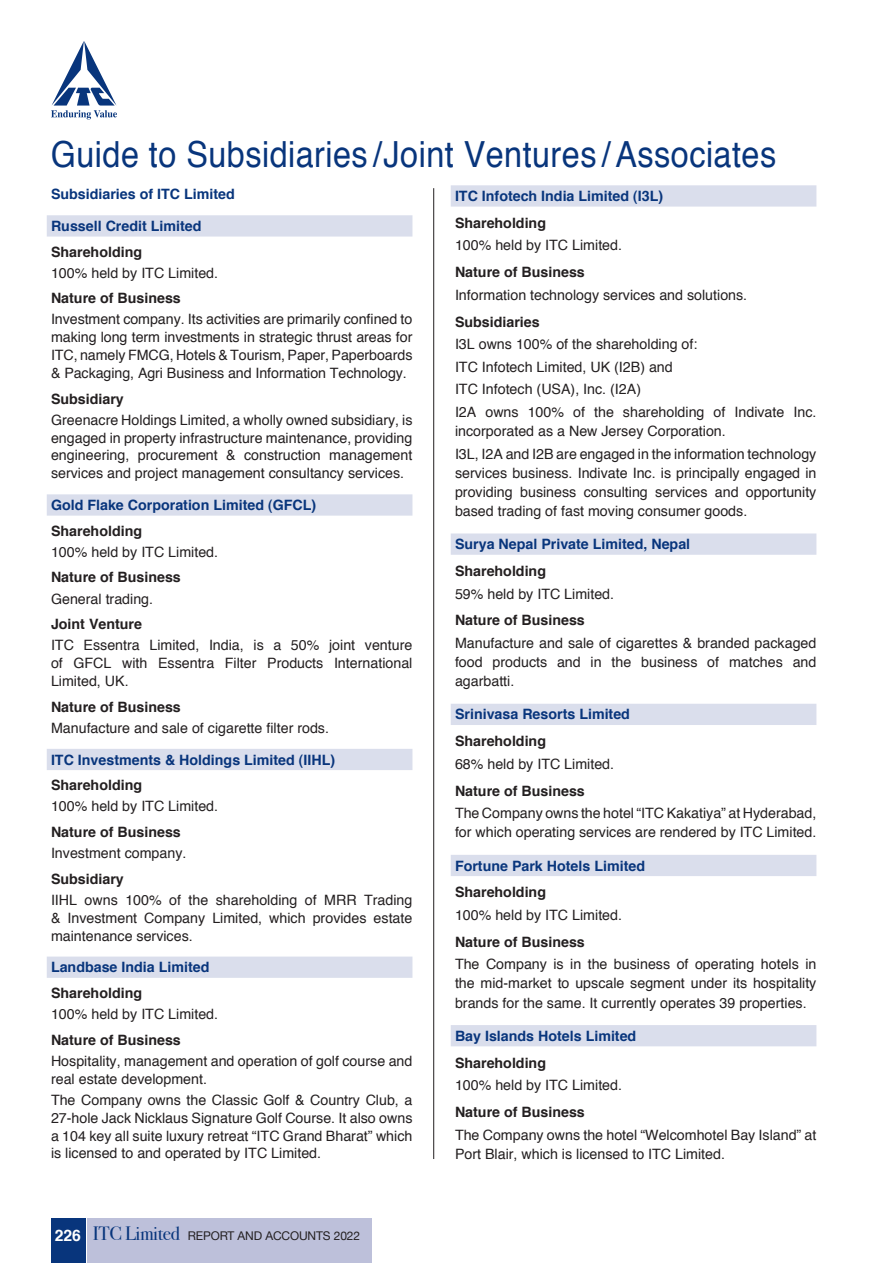
<style>
.page{position:relative;width:893px;height:1263px;background:#fff}
.page>*{position:absolute;margin:0;border:0;box-sizing:border-box;transform-origin:0 0}
.t1{font:36px "Helvetica";letter-spacing:.015em;color:#08357c;scale:.9 1}
.t2{font:14.25px/17.9px "Helvetica";color:#231f20}
.t3{font:700 14.25px/26.8px "Helvetica";color:#08357c}
.t4{font:12px "Helvetica Neue";letter-spacing:-.01em;color:#231f20}
.s1{color:#231f20}
.s2{font-weight:700}
.s3{font-family:"Helvetica";font-weight:700;font-size:15.75px;color:#fff}
.s4{font-family:"Bodoni Svty Two OSITCTT";font-size:19.35px;color:#08357c}
</style>
<div class="page">
<svg style="left:51px;top:41px;width:66px;height:78px"></svg>
<div style="left:47px;top:215px;width:365px;height:22px;background:#dadeec"></div>
<div style="left:47px;top:494px;width:365px;height:22px;background:#dadeec"></div>
<div style="left:47px;top:749px;width:365px;height:21px;background:#dadeec"></div>
<div style="left:47px;top:956px;width:365px;height:22px;background:#dadeec"></div>
<div style="left:451px;top:185px;width:365px;height:22px;background:#dadeec"></div>
<div style="left:451px;top:533px;width:365px;height:22px;background:#dadeec"></div>
<div style="left:451px;top:704px;width:365px;height:21px;background:#dadeec"></div>
<div style="left:451px;top:855px;width:365px;height:21px;background:#dadeec"></div>
<div style="left:451px;top:1025px;width:365px;height:21px;background:#dadeec"></div>
<hr style="left:433px;top:188px;width:1px;height:971px;background:#231f20">
<div style="left:87px;top:1218px;width:285px;height:45px;background:#bdc0da"></div>
<div style="left:51px;top:1218px;width:34px;height:45px;background:#08357c"></div>
<p class="t1" style="left:51px;top:132px;width:807px">Guide to Subsidiaries /Joint Ventures /Associates</p>
<p class="t3" style="left:51px;top:180px;width:185px">Subsidiaries of ITC Limited</p>
<p class="t3" style="left:51px;top:213px;width:152px;line-height:25.5px">Russell Credit Limited<br><span class="s1">Shareholding</span></p>
<p class="t2" style="left:51px;top:260px;width:169px;line-height:25.5px">100% held by ITC Limited.<br><span class="s2">Nature of Business</span></p>
<p class="t2" style="left:51px;top:310px;width:363px;text-align:justify">Investment company. Its activities are primarily confined to making long term investments in strategic thrust areas for ITC, namely FMCG, Hotels &amp; Tourism, Paper, Paperboards &amp; Packaging, Agri Business and Information Technology.</p>
<p class="t2" style="left:51px;top:387px;width:363px;line-height:21.3px"><span class="s2">Subsidiary<br></span>Greenacre Holdings Limited, a wholly owned subsidiary, is</p>
<p class="t2" style="left:51px;top:428px;width:363px;text-align:justify">engaged in property infrastructure maintenance, providing engineering, procurement &amp; construction management services and project management consultancy services.</p>
<p class="t3" style="left:51px;top:492px;width:267px;line-height:25.5px">Gold Flake Corporation Limited (GFCL)<br><span class="s1">Shareholding</span></p>
<p class="t2" style="left:51px;top:539px;width:169px;line-height:25.5px">100% held by ITC Limited.<br><span class="s2">Nature of Business</span></p>
<p class="t2" style="left:51px;top:585px;width:104px;line-height:25.5px">General trading.<br><span class="s2">Joint Venture</span></p>
<p class="t2" style="left:51px;top:636px;width:363px;text-align:justify">ITC Essentra Limited, India, is a 50% joint venture of GFCL with Essentra Filter Products International Limited, UK.</p>
<p class="t2" style="left:51px;top:695px;width:280px;line-height:21.3px"><span class="s2">Nature of Business<br></span>Manufacture and sale of cigarette filter rods.</p>
<p class="t3" style="left:51px;top:746px;width:286px;line-height:25.5px">ITC Investments &amp; Holdings Limited (IIHL)<br><span class="s1">Shareholding</span></p>
<p class="t2" style="left:51px;top:793px;width:169px;line-height:25.5px">100% held by ITC Limited.<br><span class="s2">Nature of Business</span></p>
<p class="t2" style="left:51px;top:840px;width:137px;line-height:25.5px">Investment company.<br><span class="s2">Subsidiary</span></p>
<p class="t2" style="left:51px;top:890px;width:363px;text-align:justify">IIHL owns 100% of the shareholding of MRR Trading &amp; Investment Company Limited, which provides estate maintenance services.</p>
<p class="t3" style="left:51px;top:954px;width:160px;line-height:25.5px">Landbase India Limited<br><span class="s1">Shareholding</span></p>
<p class="t2" style="left:51px;top:1001px;width:169px;line-height:25.5px">100% held by ITC Limited.<br><span class="s2">Nature of Business</span></p>
<p class="t2" style="left:51px;top:1051px;width:363px">Hospitality, management and operation of golf course and real estate development.</p>
<p class="t2" style="left:51px;top:1090px;width:363px;text-align:justify">The Company owns the Classic Golf &amp; Country Club, a 27-hole Jack Nicklaus Signature Golf Course. It also owns a 104 key all suite luxury retreat “ITC Grand Bharat” which is licensed to and operated by ITC Limited.</p>
<p class="t4" style="left:55px;top:1226px;width:307px"><span class="s3">226</span> <span class="s4">ITC Limited</span> REPORT AND ACCOUNTS 2022</p>
<p class="t3" style="left:455px;top:182px;width:210px">ITC Infotech India Limited (I3L)<br><span class="s1">Shareholding</span></p>
<p class="t2" style="left:455px;top:232px;width:169px;line-height:26.8px">100% held by ITC Limited.<br><span class="s2">Nature of Business</span></p>
<p class="t2" style="left:455px;top:281px;width:294px;line-height:26.8px">Information technology services and solutions.<br><span class="s2">Subsidiaries</span></p>
<p class="t2" style="left:455px;top:333px;width:363px;line-height:22.5px">I3L owns 100% of the shareholding of:<br>ITC Infotech Limited, UK (I2B) and<br>ITC Infotech (USA), Inc. (I2A)<br>I2A owns 100% of the shareholding of Indivate Inc.</p>
<p class="t2" style="left:455px;top:419px;width:363px;line-height:22.5px">incorporated as a New Jersey Corporation.<br>I3L, I2A and I2B are engaged in the information technology</p>
<p class="t2" style="left:455px;top:463px;width:363px;line-height:19.2px;text-align:justify">services business. Indivate Inc. is principally engaged in providing business consulting services and opportunity based trading of fast moving consumer goods.</p>
<p class="t3" style="left:455px;top:530px;width:237px">Surya Nepal Private Limited, Nepal<br><span class="s1">Shareholding</span></p>
<p class="t2" style="left:455px;top:580px;width:161px;line-height:26.8px">59% held by ITC Limited.<br><span class="s2">Nature of Business</span></p>
<p class="t2" style="left:455px;top:633px;width:363px;line-height:19.2px;text-align:justify">Manufacture and sale of cigarettes &amp; branded packaged food products and in the business of matches and agarbatti.</p>
<p class="t3" style="left:455px;top:701px;width:177px">Srinivasa Resorts Limited<br><span class="s1">Shareholding</span></p>
<p class="t2" style="left:455px;top:750px;width:161px;line-height:26.8px">68% held by ITC Limited.<br><span class="s2">Nature of Business</span></p>
<p class="t2" style="left:455px;top:803px;width:363px;line-height:19.2px">The Company owns the hotel “ITC Kakatiya” at Hyderabad, for which operating services are rendered by ITC Limited.</p>
<p class="t3" style="left:455px;top:852px;width:192px">Fortune Park Hotels Limited<br><span class="s1">Shareholding</span></p>
<p class="t2" style="left:455px;top:901px;width:169px;line-height:26.8px">100% held by ITC Limited.<br><span class="s2">Nature of Business</span></p>
<p class="t2" style="left:455px;top:954px;width:363px;line-height:19.2px;text-align:justify">The Company is in the business of operating hotels in the mid-market to upscale segment under its hospitality brands for the same. It currently operates 39 properties.</p>
<p class="t3" style="left:455px;top:1022px;width:183px">Bay Islands Hotels Limited<br><span class="s1">Shareholding</span></p>
<p class="t2" style="left:455px;top:1071px;width:169px;line-height:26.8px">100% held by ITC Limited.<br><span class="s2">Nature of Business</span></p>
<p class="t2" style="left:455px;top:1124px;width:363px;line-height:19.2px">The Company owns the hotel “Welcomhotel Bay Island” at<br>Port Blair, which is licensed to ITC Limited.</p>
</div>
